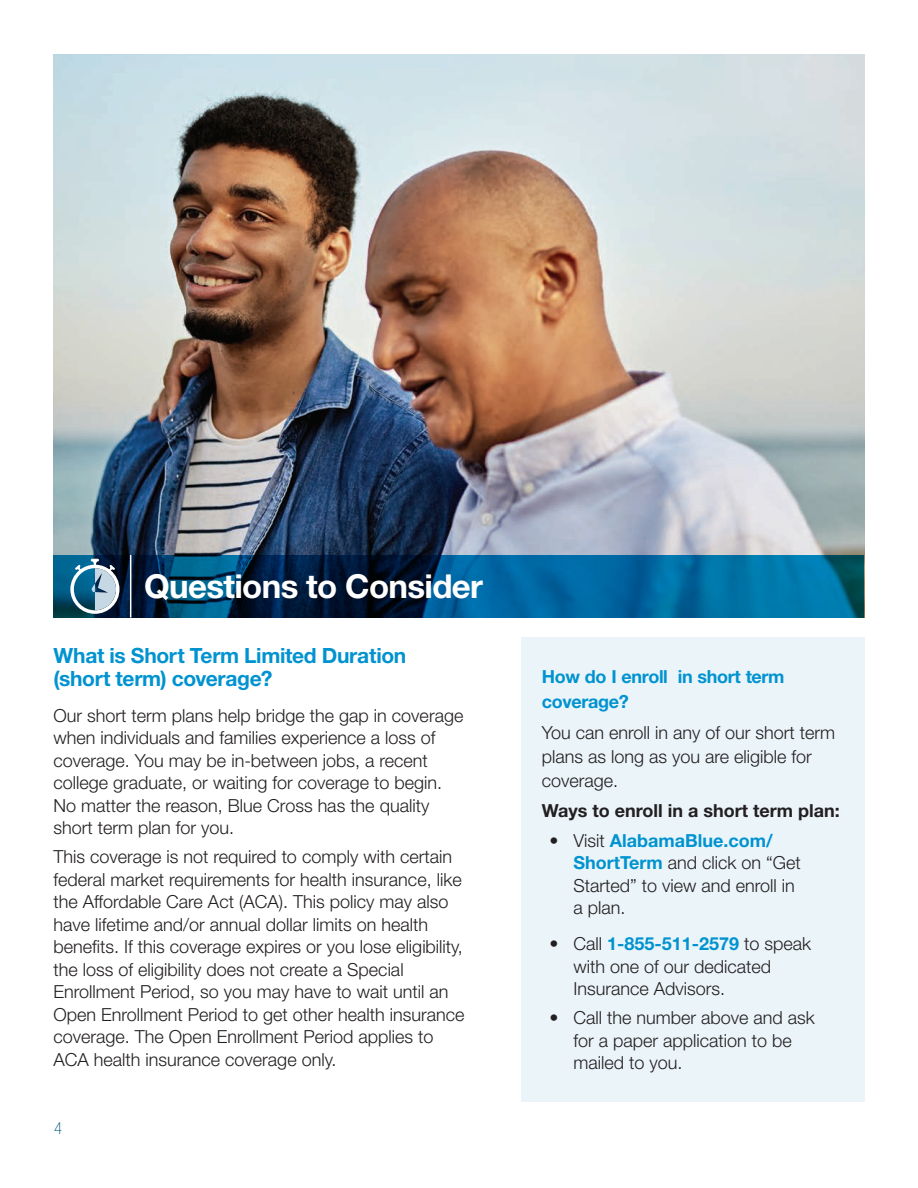
<style>
.page{position:relative;width:918px;height:1188px;background:#fff}
.page>*{position:absolute;margin:0;border:0;box-sizing:border-box;transform-origin:0 0}
.t1{font:700 33px "Helvetica Neue LT Std";letter-spacing:-.02em;color:#fff}
.t2{font:700 21px/22.5px "Helvetica Neue LT Std";letter-spacing:-.015em;color:#0093d0}
.t3{font:300 18px/22.5px "Helvetica Neue LT Std";color:#231f20}
.t4{font:700 18px/24.8px "Helvetica Neue LT Std";letter-spacing:-.02em;color:#0093d0}
.t5{font:700 18px "Helvetica Neue LT Std";color:#231f20}
.t6{font:100 condensed 16.5px "Helvetica Neue LT Std";color:#005273}
.s1{font-weight:700;color:#0093d0}
</style>
<div class="page">
<img style="left:54px;top:54px;width:810px;height:501px">
<svg style="left:54px;top:555px;width:810px;height:63px;background:#004d79"></svg>
<hr style="left:130px;top:555px;width:1px;height:63px;background:#fff">
<svg style="left:70px;top:559px;width:50px;height:55px"></svg>
<div style="left:522px;top:637px;width:343px;height:465px;background:#eaf4f9"></div>
<h1 class="t1" style="left:144px;top:566px;width:340px">Questions to Consider</h1>
<h2 class="t2" style="left:54px;top:644px;width:354px">What is Short Term Limited Duration (short term) coverage?</h2>
<p class="t3" style="left:54px;top:704px;width:411px">Our short term plans help bridge the gap in coverage when individuals and families experience a loss of coverage. You may be in-between jobs, a recent college graduate, or waiting for coverage to begin.<br>No matter the reason, Blue Cross has the quality short term plan for you.</p>
<p class="t3" style="left:54px;top:845px;width:412px">This coverage is not required to comply with certain federal market requirements for health insurance, like the Affordable Care Act (ACA). This policy may also have lifetime and/or annual dollar limits on health benefits. If this coverage expires or you lose eligibility, the loss of eligibility does not create a Special Enrollment Period, so you may have to wait until an Open Enrollment Period to get other health insurance coverage. The Open Enrollment Period applies to ACA health insurance coverage only.</p>
<p class="t6" style="left:54px;top:1119px;width:9px">4</p>
<h2 class="t4" style="left:542px;top:664px;width:244px">How do I enroll in short term coverage?</h2>
<p class="t3" style="left:542px;top:720px;width:295px;line-height:24px">You can enroll in any of our short term plans as long as you are eligible for coverage.</p>
<p class="t5" style="left:542px;top:800px;width:299px">Ways to enroll in a short term plan:</p>
<p class="t3" style="left:573px;top:829px;width:229px;text-indent:-24px">• Visit <span class="s1">AlabamaBlue.com/<br>ShortTerm</span> and click on “Get<br>Started” to view and enroll in a plan.</p>
<p class="t3" style="left:573px;top:932px;width:239px;text-indent:-24px">• Call <span class="s1">1-855-511-2579</span> to speak with one of our dedicated<br>Insurance Advisors.</p>
<p class="t3" style="left:573px;top:1006px;width:243px;text-indent:-24px">• Call the number above and ask for a paper application to be mailed to you.</p>
</div>
